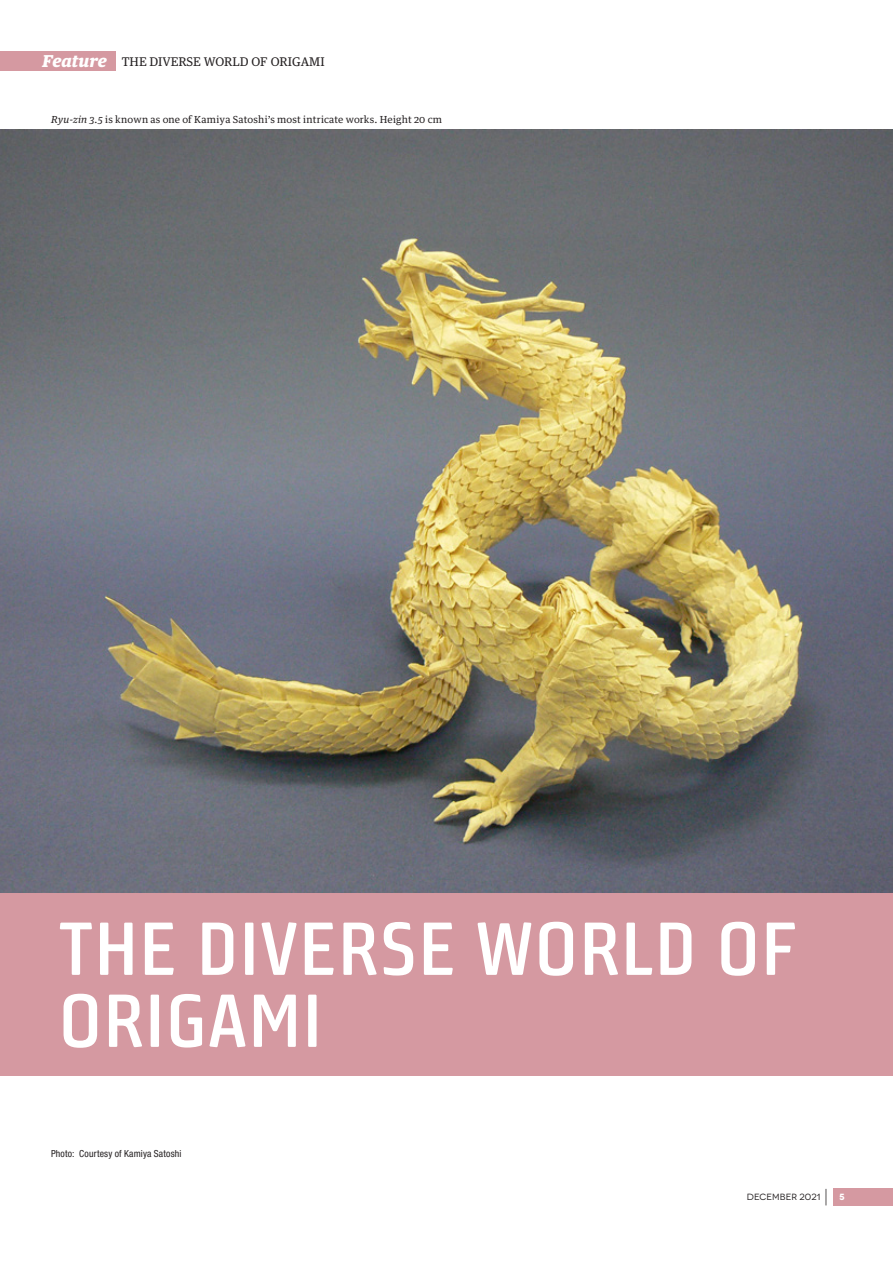
<style>
.page{position:relative;width:893px;height:1263px;background:#fff}
.page>*{position:absolute;margin:0;border:0;box-sizing:border-box;transform-origin:0 0}
.t1{font:600 75px/72px "Bunuelo Clean Pro";letter-spacing:.02em;color:#fff}
.t2{font:12px "Guardian Text Egyp";color:#231f20}
.t3{font:9.75px "Guardian Text Egyp";letter-spacing:.015em;color:#231f20}
.t4{font:condensed 9.75px "Helvetica Neue LT Pro";letter-spacing:.02em;color:#231f20}
.t5{font:9px "Novecentowide";letter-spacing:.02em;color:#231f20}
.t6{font:700 9px "Novecentowide";color:#fff}
.s1{font-weight:900;font-style:italic;font-size:16.5px;color:#fff}
.s2{font-style:italic}
.s3{font-weight:300;font-size:19.5px}
</style>
<div class="page">
<img style="left:0;top:130px;width:893px;height:763px">
<div style="left:0;top:893px;width:893px;height:183px;background:#d599a1"></div>
<div style="left:833px;top:1188px;width:60px;height:18px;background:#d599a1"></div>
<div style="left:0;top:51px;width:115px;height:20px;background:#d599a1"></div>
<p class="t2" style="left:43px;top:52px;width:284px"><span class="s1">Feature</span> THE DIVERSE WORLD OF ORIGAMI</p>
<p class="t3" style="left:51px;top:112px;width:393px"><span class="s2">Ryu-zin 3.5</span> is known as one of Kamiya Satoshi’s most intricate works. Height 20 cm</p>
<h1 class="t1" style="left:59px;top:913px;width:739px">THE DIVERSE WORLD OF<br>ORIGAMI</h1>
<p class="t4" style="left:51px;top:1148px;width:132px">Photo: Courtesy of Kamiya Satoshi</p>
<p class="t5" style="left:747px;top:1192px;width:83px">DECEMBER 2021 <span class="s3">|</span></p>
<p class="t6" style="left:839px;top:1191px;width:7px">5</p>
</div>
